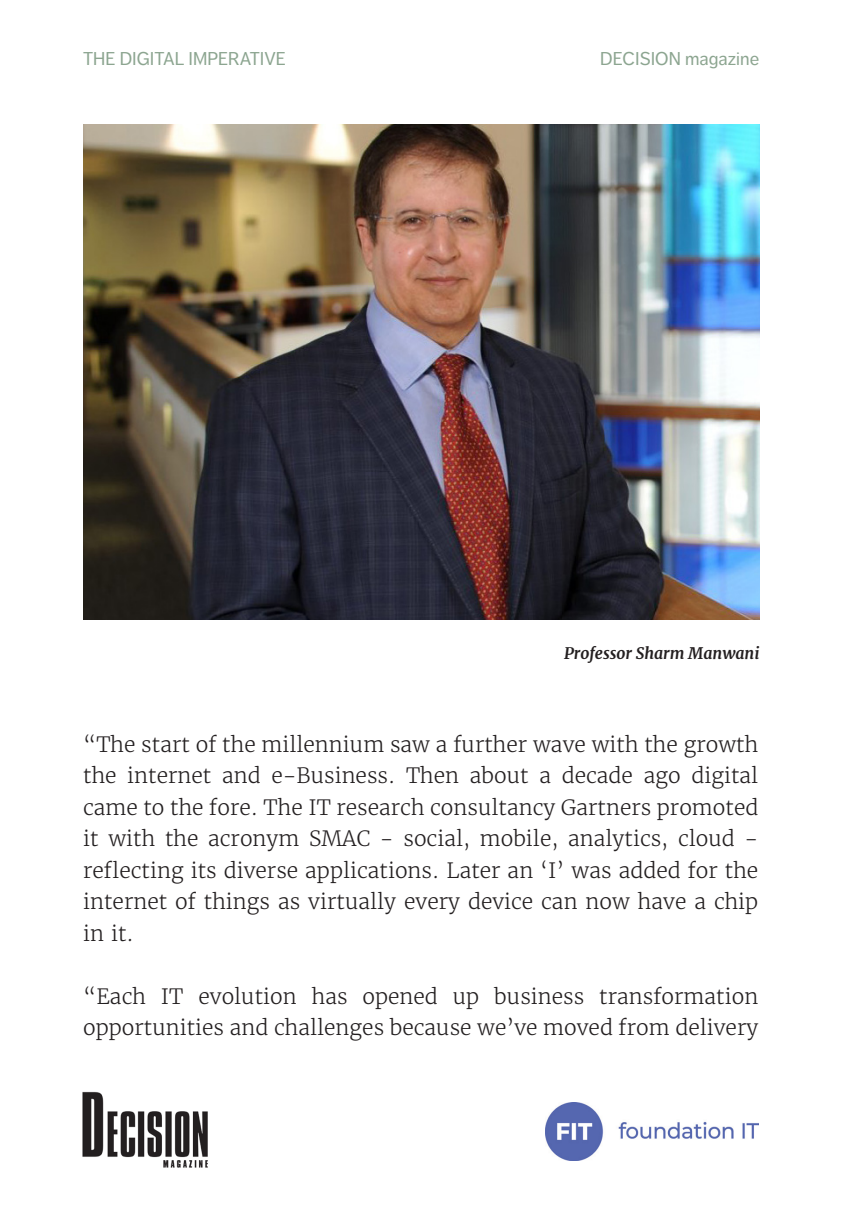
<style>
.page{position:relative;width:844px;height:1216px;background:#fff}
.page>*{position:absolute;margin:0;border:0;box-sizing:border-box;transform-origin:0 0}
.t1{font:300 21px/31.5px "Merriweather";color:#231f20;text-align:justify}
.t2{font:18.38px "Dagny Pro";color:#8ca590}
.Photo_credits_right{font:italic 700 15.75px "Merriweather";color:#231f20}
</style>
<div class="page">
<img style="left:545px;top:1102px;width:213px;height:58px">
<img style="left:83px;top:1091px;width:125px;height:77px">
<img style="left:83px;top:124px;width:676px;height:495px">
<p class="t2" style="left:83px;top:48px;width:204px">THE DIGITAL IMPERATIVE</p>
<p class="t2" style="left:600px;top:48px;width:160px">DECISION magazine</p>
<p class="Photo_credits_right" style="left:564px;top:644px;width:197px">Professor Sharm Manwani</p>
<p class="t1" style="left:83px;top:728px;width:676px">“The start of the millennium saw a further wave with the growth the internet and e-Business. Then about a decade ago digital came to the fore. The IT research consultancy Gartners promoted it with the acronym SMAC - social, mobile, analytics, cloud - reflecting its diverse applications. Later an ‘I’ was added for the internet of things as virtually every device can now have a chip in it.</p>
<p class="t1" style="left:83px;top:980px;width:676px">“Each IT evolution has opened up business transformation opportunities and challenges because we’ve moved from delivery</p>
</div>
